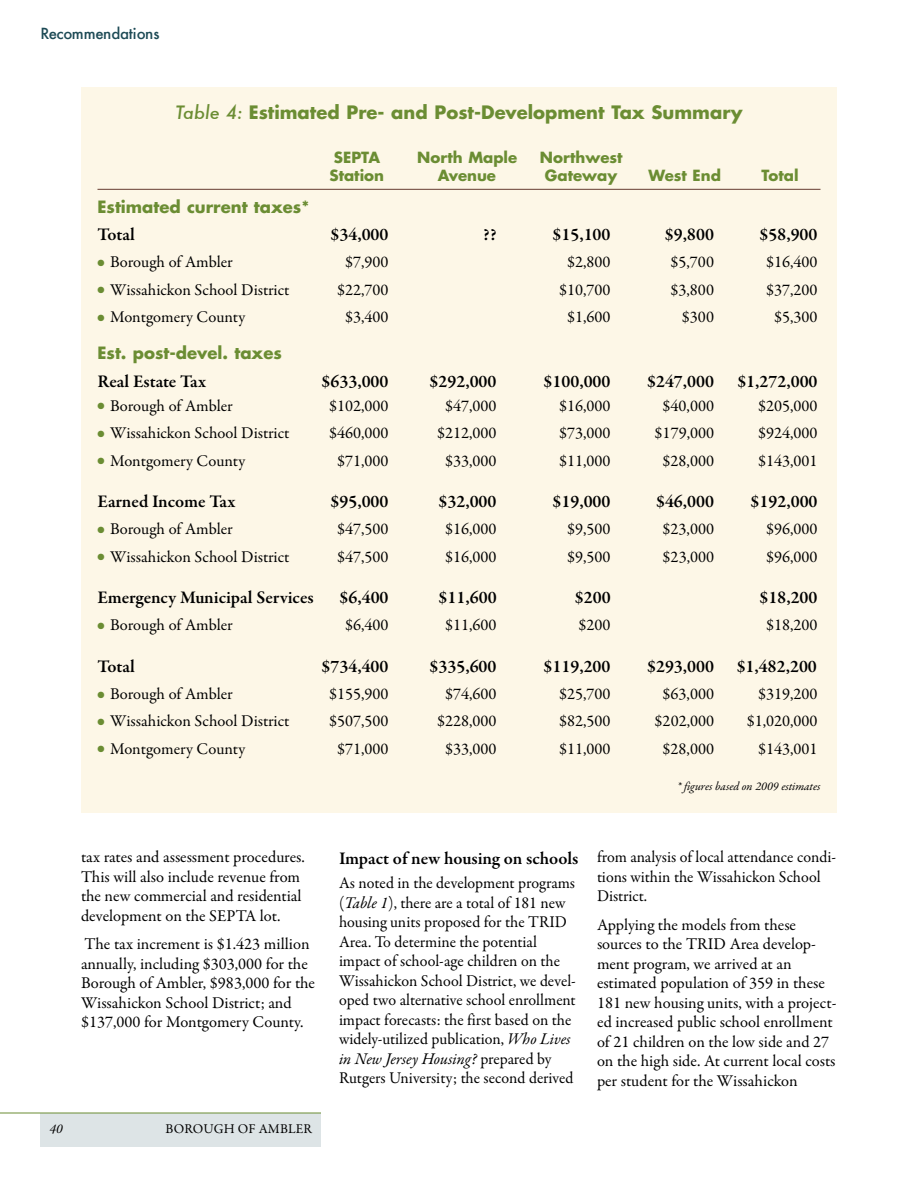
<style>
.page{position:relative;width:918px;height:1188px;background:#fff}
.page>*{position:absolute;margin:0;border:0;box-sizing:border-box;transform-origin:0 0}
.t1{font:600 18px "Garamond Premr Pro";color:#000}
.t2{font:700 18px "Futura";color:#6b8d33}
.t3{font:16.5px/19.5px "Garamond Premr Pro";color:#000}
.t4{font:700 16.5px "Futura";color:#6b8d33}
.t5{font:700 15px "Futura";color:#6b8d33}
.t6{font:500 15px "Futura";letter-spacing:-.015em;color:#1d4a55}
.t7{font:13.5px "Garamond Premr Pro";letter-spacing:.01em;color:#000}
.t8{font:italic 13.5px "Garamond Premr Pro";color:#000}
.t9{font:italic 12px "Garamond Premr Pro";letter-spacing:-.005em;color:#000}
.s1{font-weight:500;font-style:italic}
.s2{color:#6b8d33}
.s3{font-style:italic}
</style>
<div class="page">
<div style="left:81px;top:88px;width:756px;height:725px;background:#fdf7e7"></div>
<hr style="left:98px;top:189px;width:722px;height:1px;background:#653c31">
<div style="left:40px;top:1113px;width:281px;height:34px;background:#dde4e6"></div>
<hr style="left:0;top:1113px;width:321px;height:1px;background:#6b8d33">
<p class="t6" style="left:40px;top:24px;width:121px">Recommendations</p>
<p class="t2" style="left:175px;top:104px;width:569px"><span class="s1">Table 4:</span> Estimated Pre- and Post-Development Tax Summary</p>
<p class="t5" style="left:334px;top:150px;width:48px">SEPTA</p>
<p class="t5" style="left:417px;top:150px;width:102px">North Maple</p>
<p class="t5" style="left:540px;top:150px;width:84px">Northwest</p>
<p class="t5" style="left:329px;top:168px;width:56px">Station</p>
<p class="t5" style="left:438px;top:168px;width:60px">Avenue</p>
<p class="t5" style="left:545px;top:168px;width:74px">Gateway</p>
<p class="t5" style="left:649px;top:168px;width:74px">West End</p>
<p class="t5" style="left:762px;top:168px;width:38px">Total</p>
<p class="t4" style="left:98px;top:200px;width:213px">Estimated current taxes*</p>
<p class="t1" style="left:98px;top:227px;width:39px">Total</p>
<p class="t1" style="left:331px;top:227px;width:59px">$34,000</p>
<p class="t1" style="left:483px;top:227px;width:15px">??</p>
<p class="t1" style="left:553px;top:227px;width:59px">$15,100</p>
<p class="t1" style="left:665px;top:227px;width:51px">$9,800</p>
<p class="t1" style="left:760px;top:227px;width:59px">$58,900</p>
<p class="t3" style="left:98px;top:254px;width:137px"><span class="s2">●</span> Borough of Ambler</p>
<p class="t3" style="left:345px;top:254px;width:45px">$7,900</p>
<p class="t3" style="left:567px;top:254px;width:45px">$2,800</p>
<p class="t3" style="left:671px;top:254px;width:45px">$5,700</p>
<p class="t3" style="left:766px;top:254px;width:53px">$16,400</p>
<p class="t3" style="left:98px;top:281px;width:194px"><span class="s2">●</span> Wissahickon School District</p>
<p class="t3" style="left:337px;top:281px;width:53px">$22,700</p>
<p class="t3" style="left:559px;top:281px;width:53px">$10,700</p>
<p class="t3" style="left:671px;top:281px;width:45px">$3,800</p>
<p class="t3" style="left:766px;top:281px;width:53px">$37,200</p>
<p class="t3" style="left:98px;top:309px;width:149px"><span class="s2">●</span> Montgomery County</p>
<p class="t3" style="left:345px;top:309px;width:45px">$3,400</p>
<p class="t3" style="left:567px;top:309px;width:45px">$1,600</p>
<p class="t3" style="left:682px;top:309px;width:34px">$300</p>
<p class="t3" style="left:774px;top:309px;width:45px">$5,300</p>
<p class="t4" style="left:97px;top:346px;width:186px">Est. post-devel. taxes</p>
<p class="t1" style="left:98px;top:374px;width:110px">Real Estate Tax</p>
<p class="t1" style="left:322px;top:374px;width:68px">$633,000</p>
<p class="t1" style="left:430px;top:374px;width:68px">$292,000</p>
<p class="t1" style="left:544px;top:374px;width:68px">$100,000</p>
<p class="t1" style="left:647px;top:374px;width:68px">$247,000</p>
<p class="t1" style="left:737px;top:374px;width:82px">$1,272,000</p>
<p class="t3" style="left:98px;top:397px;width:137px"><span class="s2">●</span> Borough of Ambler</p>
<p class="t3" style="left:329px;top:397px;width:61px">$102,000</p>
<p class="t3" style="left:445px;top:397px;width:53px">$47,000</p>
<p class="t3" style="left:559px;top:397px;width:53px">$16,000</p>
<p class="t3" style="left:663px;top:397px;width:53px">$40,000</p>
<p class="t3" style="left:758px;top:397px;width:61px">$205,000</p>
<p class="t3" style="left:98px;top:425px;width:194px"><span class="s2">●</span> Wissahickon School District</p>
<p class="t3" style="left:329px;top:425px;width:61px">$460,000</p>
<p class="t3" style="left:437px;top:425px;width:61px">$212,000</p>
<p class="t3" style="left:559px;top:425px;width:53px">$73,000</p>
<p class="t3" style="left:655px;top:425px;width:61px">$179,000</p>
<p class="t3" style="left:758px;top:425px;width:61px">$924,000</p>
<p class="t3" style="left:98px;top:452px;width:149px"><span class="s2">●</span> Montgomery County</p>
<p class="t3" style="left:337px;top:452px;width:53px">$71,000</p>
<p class="t3" style="left:445px;top:452px;width:53px">$33,000</p>
<p class="t3" style="left:559px;top:452px;width:53px">$11,000</p>
<p class="t3" style="left:663px;top:452px;width:53px">$28,000</p>
<p class="t3" style="left:758px;top:452px;width:61px">$143,001</p>
<p class="t1" style="left:98px;top:494px;width:139px">Earned Income Tax</p>
<p class="t1" style="left:331px;top:494px;width:59px">$95,000</p>
<p class="t1" style="left:439px;top:494px;width:59px">$32,000</p>
<p class="t1" style="left:553px;top:494px;width:59px">$19,000</p>
<p class="t1" style="left:656px;top:494px;width:59px">$46,000</p>
<p class="t1" style="left:751px;top:494px;width:68px">$192,000</p>
<p class="t3" style="left:98px;top:521px;width:137px"><span class="s2">●</span> Borough of Ambler</p>
<p class="t3" style="left:337px;top:521px;width:53px">$47,500</p>
<p class="t3" style="left:445px;top:521px;width:53px">$16,000</p>
<p class="t3" style="left:567px;top:521px;width:45px">$9,500</p>
<p class="t3" style="left:663px;top:521px;width:53px">$23,000</p>
<p class="t3" style="left:766px;top:521px;width:53px">$96,000</p>
<p class="t3" style="left:98px;top:548px;width:194px"><span class="s2">●</span> Wissahickon School District</p>
<p class="t3" style="left:337px;top:548px;width:53px">$47,500</p>
<p class="t3" style="left:445px;top:548px;width:53px">$16,000</p>
<p class="t3" style="left:567px;top:548px;width:45px">$9,500</p>
<p class="t3" style="left:663px;top:548px;width:53px">$23,000</p>
<p class="t3" style="left:766px;top:548px;width:53px">$96,000</p>
<p class="t1" style="left:98px;top:590px;width:218px">Emergency Municipal Services</p>
<p class="t1" style="left:340px;top:590px;width:51px">$6,400</p>
<p class="t1" style="left:439px;top:590px;width:59px">$11,600</p>
<p class="t1" style="left:575px;top:590px;width:37px">$200</p>
<p class="t1" style="left:760px;top:590px;width:59px">$18,200</p>
<p class="t3" style="left:98px;top:617px;width:137px"><span class="s2">●</span> Borough of Ambler</p>
<p class="t3" style="left:345px;top:617px;width:45px">$6,400</p>
<p class="t3" style="left:445px;top:617px;width:53px">$11,600</p>
<p class="t3" style="left:578px;top:617px;width:34px">$200</p>
<p class="t3" style="left:766px;top:617px;width:53px">$18,200</p>
<p class="t1" style="left:98px;top:659px;width:39px">Total</p>
<p class="t1" style="left:322px;top:659px;width:68px">$734,400</p>
<p class="t1" style="left:430px;top:659px;width:68px">$335,600</p>
<p class="t1" style="left:544px;top:659px;width:68px">$119,200</p>
<p class="t1" style="left:647px;top:659px;width:68px">$293,000</p>
<p class="t1" style="left:737px;top:659px;width:82px">$1,482,200</p>
<p class="t3" style="left:98px;top:686px;width:137px"><span class="s2">●</span> Borough of Ambler</p>
<p class="t3" style="left:329px;top:686px;width:61px">$155,900</p>
<p class="t3" style="left:445px;top:686px;width:53px">$74,600</p>
<p class="t3" style="left:559px;top:686px;width:53px">$25,700</p>
<p class="t3" style="left:663px;top:686px;width:53px">$63,000</p>
<p class="t3" style="left:758px;top:686px;width:61px">$319,200</p>
<p class="t3" style="left:98px;top:713px;width:194px"><span class="s2">●</span> Wissahickon School District</p>
<p class="t3" style="left:329px;top:713px;width:61px">$507,500</p>
<p class="t3" style="left:437px;top:713px;width:61px">$228,000</p>
<p class="t3" style="left:559px;top:713px;width:53px">$82,500</p>
<p class="t3" style="left:655px;top:713px;width:61px">$202,000</p>
<p class="t3" style="left:747px;top:713px;width:72px">$1,020,000</p>
<p class="t3" style="left:98px;top:740px;width:149px"><span class="s2">●</span> Montgomery County</p>
<p class="t3" style="left:337px;top:740px;width:53px">$71,000</p>
<p class="t3" style="left:445px;top:740px;width:53px">$33,000</p>
<p class="t3" style="left:559px;top:740px;width:53px">$11,000</p>
<p class="t3" style="left:663px;top:740px;width:53px">$28,000</p>
<p class="t3" style="left:758px;top:740px;width:61px">$143,001</p>
<p class="t9" style="left:677px;top:781px;width:145px">* figures based on 2009 estimates</p>
<p class="t3" style="left:81px;top:849px;width:226px">tax rates and assessment procedures.<br>This will also include revenue from the new commercial and residential development on the SEPTA lot.</p>
<p class="t3" style="left:81px;top:936px;width:236px">The tax increment is $1.423 million annually, including $303,000 for the Borough of Ambler, $983,000 for the Wissahickon School District; and $137,000 for Montgomery County.</p>
<p class="t8" style="left:50px;top:1123px;width:15px">40</p>
<p class="t7" style="left:165px;top:1123px;width:148px">BOROUGH OF AMBLER</p>
<p class="t1" style="left:339px;top:851px;width:241px">Impact of new housing on schools</p>
<p class="t3" style="left:339px;top:875px;width:238px">As noted in the development programs (<span class="s3">Table 1</span>), there are a total of 181 new housing units proposed for the TRID Area. To determine the potential impact of school-age children on the Wissahickon School District, we devel&shy;oped two alternative school enrollment impact forecasts: the first based on the widely-utilized publication, <span class="s3">Who Lives in New Jersey Housing?</span> prepared by Rutgers University; the second derived</p>
<p class="t3" style="left:597px;top:849px;width:241px">from analysis of local attendance condi&shy;tions within the Wissahickon School<br>District.</p>
<p class="t3" style="left:597px;top:916px;width:241px">Applying the models from these sources to the TRID Area develop&shy;ment program, we arrived at an estimated population of 359 in these 181 new housing units, with a project&shy;ed increased public school enrollment of 21 children on the low side and 27 on the high side. At current local costs per student for the Wissahickon</p>
</div>
